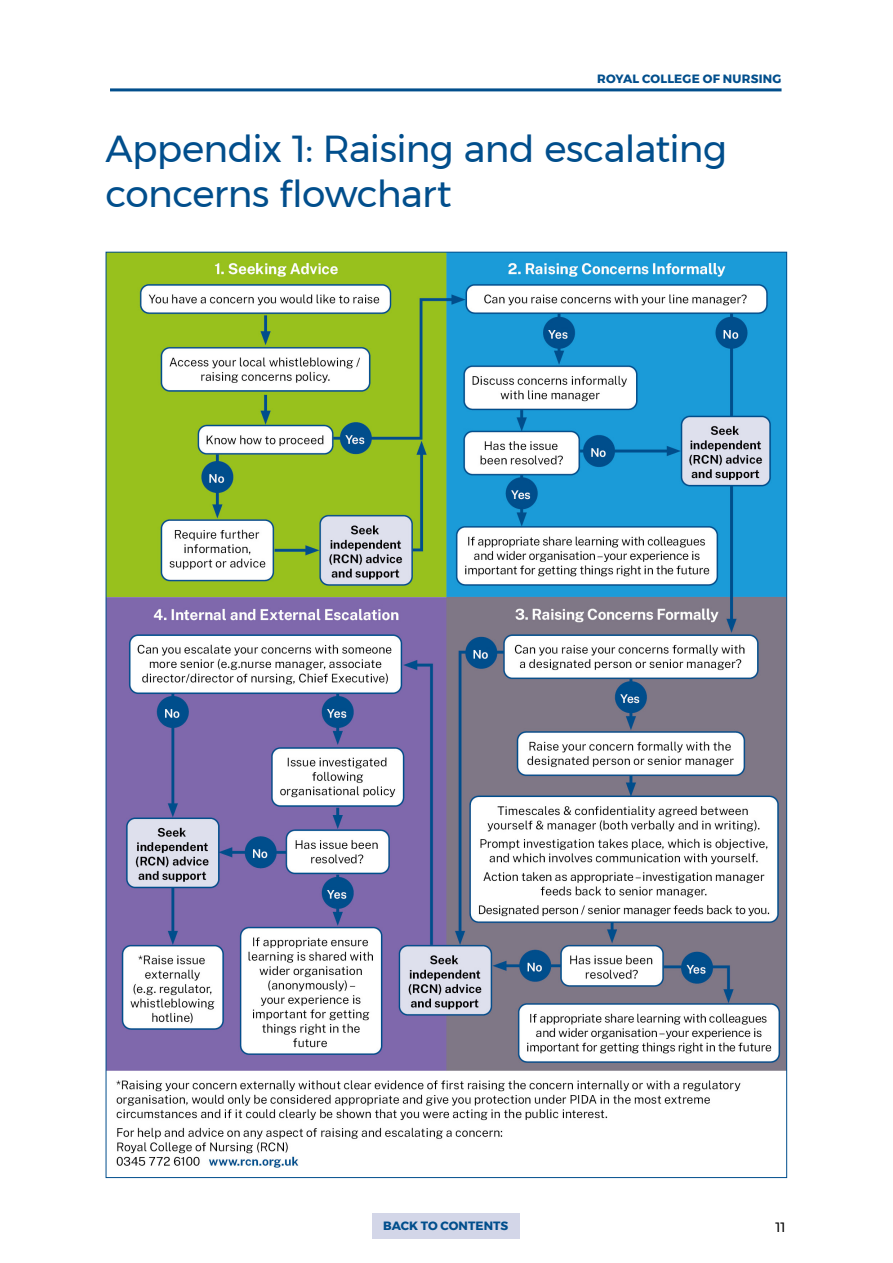
<style>
.page{position:relative;width:893px;height:1263px;background:#fff}
.page>*{position:absolute;margin:0;border:0;box-sizing:border-box;transform-origin:0 0}
.t1{font:37.5px/45px "Montserrat";letter-spacing:-.015em;color:#014e8c}
.t2{font:13.5px "Montserrat";color:#000}
.t3{font:700 12px "Montserrat";letter-spacing:.01em;color:#014e8c}
</style>
<div class="page">
<hr style="left:110px;top:88px;width:671px;height:3px;background:#014e8c">
<div style="left:372px;top:1213px;width:148px;height:25px;background:#d3d6e8"></div>
<img style="left:108px;top:254px;width:677px;height:914px">
<p class="t3" style="left:597px;top:69px;width:186px">ROYAL COLLEGE OF NURSING</p>
<p class="t1" style="left:105px;top:125px;width:623px">Appendix 1: Raising and escalating concerns flowchart</p>
<p class="t3" style="left:383px;top:1216px;width:127px">BACK TO CONTENTS</p>
<p class="t2" style="left:776px;top:1216px;width:11px">11</p>
</div>
